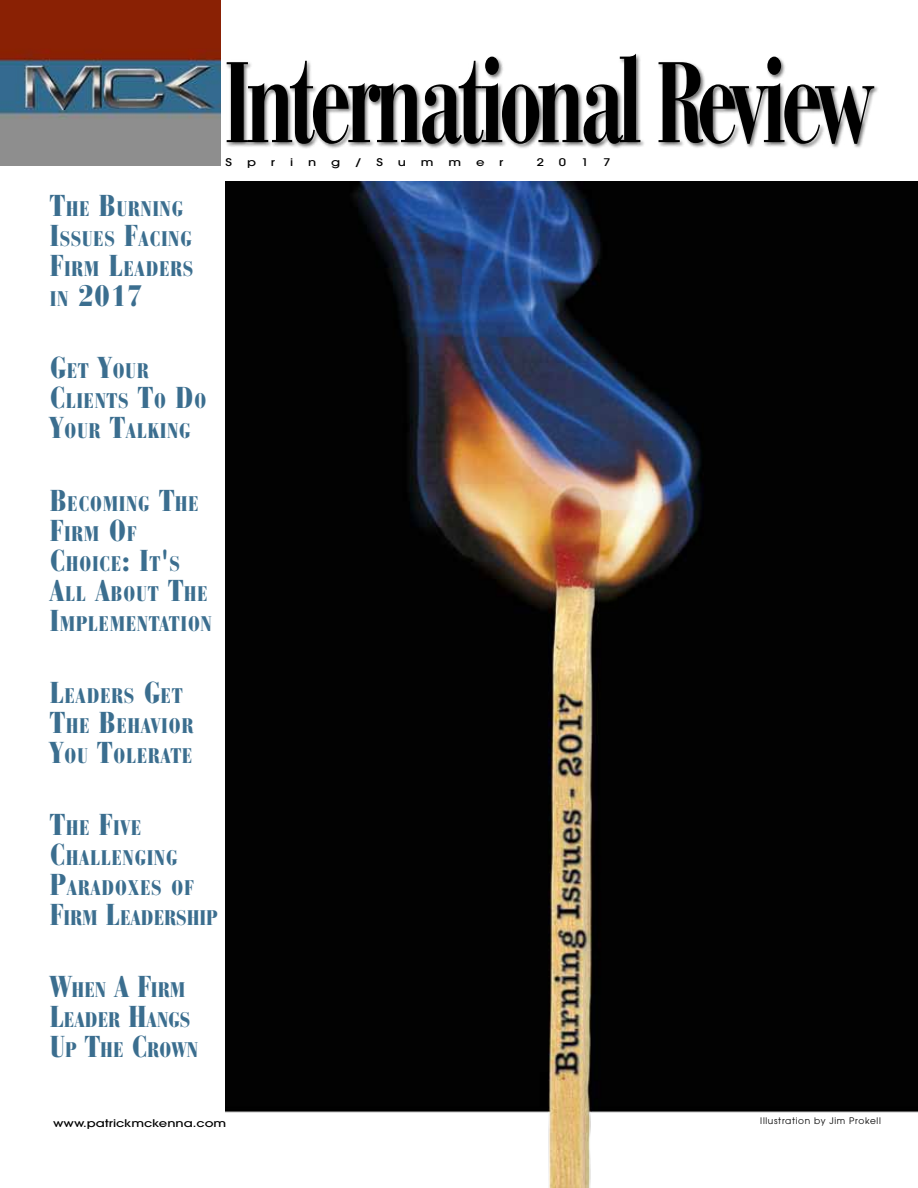
<style>
.page{position:relative;width:918px;height:1188px;background:#fff}
.page>*{position:absolute;margin:0;border:0;box-sizing:border-box;transform-origin:0 0}
.t1{font:700 condensed 121.5px "Bauer Bodoni";letter-spacing:-.065em;color:#000;scale:.75 1}
.t2{font:900 condensed 30px "Bauer Bodoni";color:#3b6e8f}
.t3{font:900 condensed 21px/30px "Bauer Bodoni";letter-spacing:.055em;color:#3b6e8f}
.t4{font:900 condensed 21px/30px "Bauer Bodoni";letter-spacing:.03em;color:#3b6e8f}
.t5{font:500 10.5px "Avant Garde";color:#000;scale:1.25 1}
.t6{font:9px "Avant Garde";letter-spacing:.075em;color:#000}
.s1{font-size:113.55px}
.s2{font-size:30px}
.s3{font-size:21px}
</style>
<div class="page">
<div style="left:225px;top:53px;width:655px;height:96px;background:#000;opacity:.57"></div>
<img style="left:226px;top:181px;width:692px;height:1007px">
<img style="left:0;top:0;width:220px;height:166px">
<h1 class="t1" style="left:225px;top:30px;width:866px"><span class="s1">I</span>nternational <span class="s1">R</span>eview</h1>
<p class="t3" style="left:50px;top:194px;width:144px"><span class="s2">T</span>HE <span class="s2">B</span>URNING<br><span class="s2">I</span>SSUES <span class="s2">F</span>ACING<br><span class="s2">F</span>IRM <span class="s2">L</span>EADERS</p>
<h2 class="t2" style="left:50px;top:278px;width:94px"><span class="s3">IN</span> 2017</h2>
<p class="t3" style="left:50px;top:356px;width:158px"><span class="s2">G</span>ET <span class="s2">Y</span>OUR<br><span class="s2">C</span>LIENTS <span class="s2">T</span>O <span class="s2">D</span>O<br><span class="s2">Y</span>OUR <span class="s2">T</span>ALKING</p>
<p class="t5" style="left:226px;top:156px;width:7px">S</p>
<p class="t5" style="left:247px;top:156px;width:9px">p</p>
<p class="t5" style="left:271px;top:156px;width:5px">r</p>
<p class="t5" style="left:290px;top:156px;width:4px">i</p>
<p class="t5" style="left:308px;top:156px;width:8px">n</p>
<p class="t5" style="left:331px;top:156px;width:9px">g</p>
<p class="t5" style="left:355px;top:156px;width:7px">/</p>
<p class="t5" style="left:376px;top:156px;width:7px">S</p>
<p class="t5" style="left:398px;top:156px;width:8px">u</p>
<p class="t5" style="left:421px;top:156px;width:12px">m</p>
<p class="t5" style="left:448px;top:156px;width:12px">m</p>
<p class="t5" style="left:476px;top:156px;width:8px">e</p>
<p class="t5" style="left:499px;top:156px;width:5px">r</p>
<p class="t5" style="left:537px;top:156px;width:7px">2</p>
<p class="t5" style="left:559px;top:156px;width:7px">0</p>
<p class="t5" style="left:581px;top:156px;width:7px">1</p>
<p class="t5" style="left:603px;top:156px;width:7px">7</p>
<p class="t3" style="left:50px;top:488px;width:163px"><span class="s2">B</span>ECOMING <span class="s2">T</span>HE<br><span class="s2">F</span>IRM <span class="s2">O</span>F<br><span class="s2">C</span>HOICE<span class="s2">: I</span>T<span class="s2">'</span>S<br><span class="s2">A</span>LL <span class="s2">A</span>BOUT <span class="s2">T</span>HE<br><span class="s2">I</span>MPLEMENTATION</p>
<p class="t3" style="left:50px;top:680px;width:145px"><span class="s2">L</span>EADERS <span class="s2">G</span>ET<br><span class="s2">T</span>HE <span class="s2">B</span>EHAVIOR<br><span class="s2">Y</span>OU <span class="s2">T</span>OLERATE</p>
<p class="t3" style="left:50px;top:812px;width:169px"><span class="s2">T</span>HE <span class="s2">F</span>IVE<br><span class="s2">C</span>HALLENGING<br><span class="s2">P</span>ARADOXES OF<br><span class="s2">F</span>IRM <span class="s2">L</span>EADERSHIP</p>
<p class="t4" style="left:50px;top:975px;width:149px"><span class="s2">W</span>HEN <span class="s2">A F</span>IRM<br><span class="s2">L</span>EADER <span class="s2">H</span>ANGS<br><span class="s2">U</span>P <span class="s2">T</span>HE <span class="s2">C</span>ROWN</p>
<p class="t5" style="left:53px;top:1116px;width:140px">www.patrickmckenna.com</p>
<p class="t6" style="left:760px;top:1115px;width:122px">Illustration by Jim Prokell</p>
</div>
